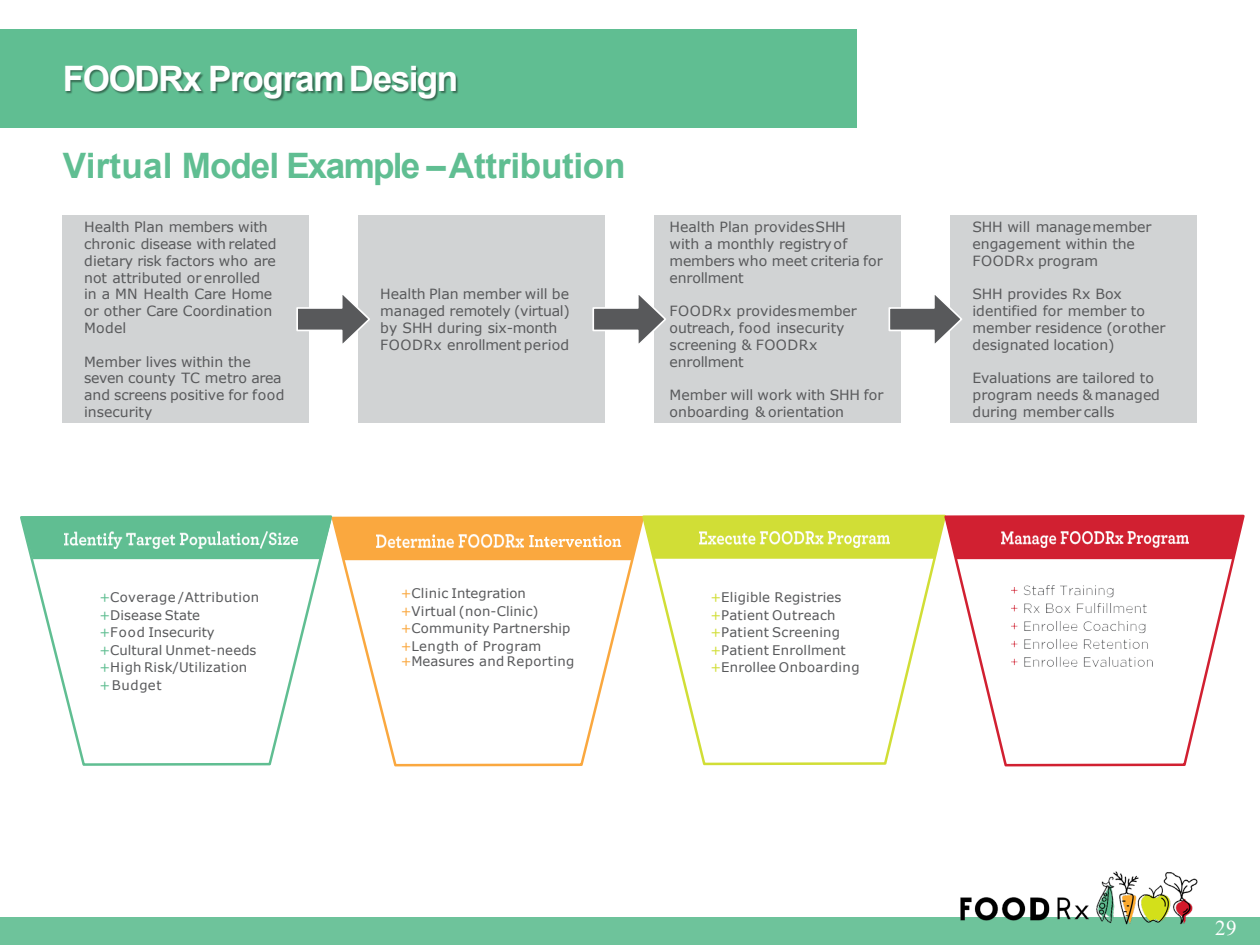
<style>
.page{position:relative;width:1260px;height:945px;background:#fff}
.page>*{position:absolute;margin:0;border:0;box-sizing:border-box;transform-origin:0 0}
.t1{font:700 35px "Arial";letter-spacing:-.01em;color:#60be92}
.t2{font:700 35px "Arial";letter-spacing:-.04em;color:#fff}
.t3{font:21px "Times New Roman";color:#fff}
.t4{font:14px/16.8px "Verdana";letter-spacing:-.005em;color:#58595b}
.t5{font:13.3px/15.8px "Verdana";letter-spacing:.02em;color:#58595b}
.s1{color:#60be92}
.s2{color:#faa83f}
.s3{color:#d1de36}
</style>
<div class="page">
<div style="left:0;top:917px;width:1260px;height:28px;background:#6ec39b"></div>
<img style="left:1096px;top:876px;width:17px;height:47px">
<img style="left:1139px;top:885px;width:24px;height:38px">
<img style="left:1163px;top:872px;width:35px;height:53px">
<img style="left:1113px;top:871px;width:26px;height:54px">
<img style="left:960px;top:897px;width:129px;height:24px">
<svg style="left:20px;top:515px;width:310px;height:251px"></svg>
<svg style="left:330px;top:515px;width:304px;height:252px"></svg>
<svg style="left:642px;top:514px;width:300px;height:252px"></svg>
<svg style="left:942px;top:514px;width:303px;height:253px"></svg>
<svg style="left:21px;top:516px;width:1223px;height:44px;background:#c4a962"></svg>
<img style="left:1001px;top:532px;width:187px;height:16px">
<img style="left:1012px;top:586px;width:141px;height:80px">
<div style="left:0;top:29px;width:857px;height:98px;background:#60be92"></div>
<img style="left:65px;top:66px;width:121px;height:28px">
<img style="left:186px;top:67px;width:141px;height:34px">
<img style="left:327px;top:67px;width:131px;height:34px">
<div style="left:62px;top:215px;width:247px;height:208px;background:#d1d3d4"></div>
<div style="left:358px;top:215px;width:247px;height:208px;background:#d1d3d4"></div>
<div style="left:654px;top:215px;width:247px;height:208px;background:#d1d3d4"></div>
<div style="left:950px;top:215px;width:247px;height:208px;background:#d1d3d4"></div>
<svg style="left:296px;top:295px;width:74px;height:49px"></svg>
<svg style="left:592px;top:295px;width:74px;height:49px"></svg>
<svg style="left:888px;top:295px;width:74px;height:49px"></svg>
<h1 class="t2" style="left:63px;top:54px;width:397px">FOODRx Program Design</h1>
<p class="t1" style="left:63px;top:141px;width:564px">Virtual Model Example –Attribution</p>
<p class="t4" style="left:84px;top:219px;width:194px">Health Plan members with chronic disease with related dietary risk factors who are not attributed or enrolled</p>
<p class="t4" style="left:84px;top:286px;width:190px;text-align:justify">in a MN Health Care Home or other Care Coordination Model</p>
<p class="t4" style="left:84px;top:353px;width:202px">Member lives within the seven county TC metro area and screens positive for food insecurity</p>
<p class="t4" style="left:380px;top:286px;width:191px">Health Plan member will be managed remotely (virtual) by SHH during six-month<br>FOODRx enrollment period</p>
<p class="t4" style="left:670px;top:219px;width:179px">Health Plan providesSHH with a monthly registryof</p>
<p class="t4" style="left:670px;top:252px;width:215px">members who meet criteria for enrollment</p>
<p class="t4" style="left:670px;top:303px;width:189px">FOODRx providesmember outreach, food insecurity screening &amp; FOODRx enrollment</p>
<p class="t4" style="left:670px;top:387px;width:215px">Member will work with SHH for onboarding &amp; orientation</p>
<p class="t5" style="left:99px;top:589px;width:161px"><span class="s1">+</span> Coverage /Attribution</p>
<p class="t5" style="left:99px;top:607px;width:102px"><span class="s1">+</span> Disease State</p>
<p class="t5" style="left:99px;top:624px;width:117px"><span class="s1">+</span> Food Insecurity</p>
<p class="t5" style="left:99px;top:642px;width:159px"><span class="s1">+</span> Cultural Unmet-needs</p>
<p class="t5" style="left:99px;top:659px;width:149px"><span class="s1">+</span> High Risk/Utilization</p>
<p class="t5" style="left:99px;top:677px;width:64px"><span class="s1">+</span>Budget</p>
<p class="t5" style="left:401px;top:585px;width:127px"><span class="s2">+</span> Clinic Integration</p>
<p class="t5" style="left:401px;top:603px;width:139px"><span class="s2">+</span> Virtual (non-Clinic)</p>
<p class="t5" style="left:401px;top:620px;width:171px"><span class="s2">+</span> Community Partnership</p>
<p class="t5" style="left:401px;top:638px;width:175px"><span class="s2">+</span> Length of Program<br><span class="s2">+</span> Measures and Reporting</p>
<p class="t5" style="left:711px;top:589px;width:133px"><span class="s3">+</span> Eligible Registries</p>
<p class="t5" style="left:711px;top:607px;width:127px"><span class="s3">+</span> Patient Outreach</p>
<p class="t5" style="left:711px;top:624px;width:131px"><span class="s3">+</span> Patient Screening</p>
<p class="t5" style="left:711px;top:642px;width:137px"><span class="s3">+</span> Patient Enrollment</p>
<p class="t5" style="left:711px;top:659px;width:151px"><span class="s3">+</span> Enrollee Onboarding</p>
<p class="t4" style="left:973px;top:219px;width:180px">SHH will managemember engagement within the<br>FOODRx program</p>
<p class="t4" style="left:973px;top:286px;width:195px">SHH provides Rx Box identified for member to member residence (orother designated location)</p>
<p class="t4" style="left:973px;top:370px;width:189px">Evaluations are tailored to program needs &amp; managed during member calls</p>
<p class="t3" style="left:1215px;top:913px;width:23px">29</p>
</div>
